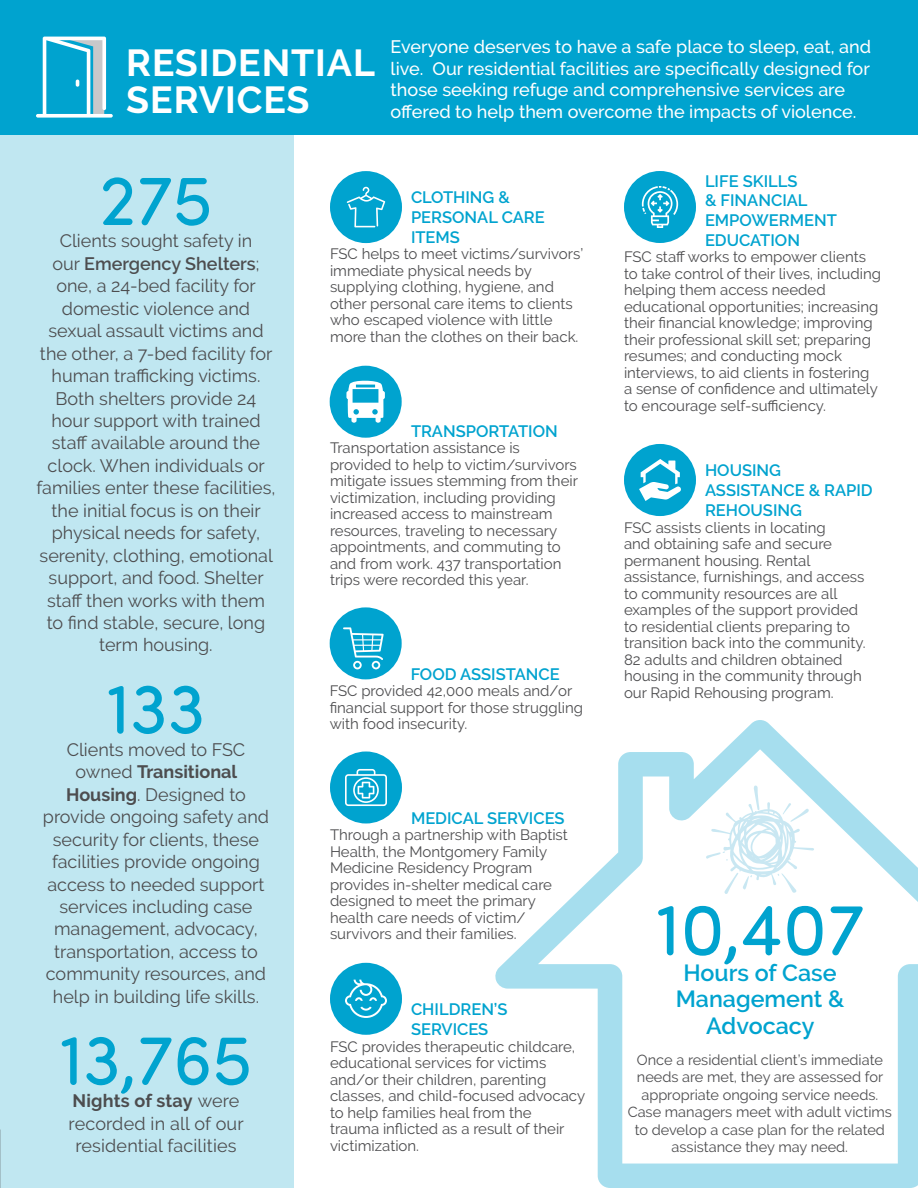
<style>
.page{position:relative;width:918px;height:1188px;background:#fff}
.page>*{position:absolute;margin:0;border:0;box-sizing:border-box;transform-origin:0 0}
.t1{font:74.4px "Sofia Pro Soft";color:#00a3cf}
.t2{font:72px "Sofia Pro Soft";color:#00a3cf}
.t3{font:700 37.5px/37.5px "Raleway";letter-spacing:.025em;color:#fff}
.t4{font:600 23.25px/26.2px "Raleway";color:#00a3cf;text-align:center}
.t5{font:18px/22.5px "Raleway";color:#4d4d4f;text-align:center}
.t6{font:500 18px/21.6px "Raleway";color:#fff}
.t7{font:600 16.5px/19.8px "Raleway";color:#00a3cf}
.t8{font:15px/16.5px "Raleway";color:#4d4d4f}
.t9{font:14.55px/17.4px "Raleway";color:#4d4d4f;text-align:center}
.s1{font-weight:600}
.s2{font-weight:700}
</style>
<div class="page">
<div style="left:0;top:0;width:918px;height:135px;background:#00a3cf"></div>
<div style="left:0;top:135px;width:294px;height:1053px;background:#c0e7f1"></div>
<svg style="left:36px;top:37px;width:77px;height:81px"></svg>
<div style="left:624px;top:171px;width:72px;height:72px;background:#00a3cf;border-radius:50%"></div>
<svg style="left:642px;top:186px;width:36px;height:42px"></svg>
<div style="left:330px;top:366px;width:72px;height:72px;background:#00a3cf;border-radius:50%"></div>
<svg style="left:346px;top:380px;width:39px;height:43px"></svg>
<div style="left:624px;top:444px;width:72px;height:72px;background:#00a3cf;border-radius:50%"></div>
<svg style="left:639px;top:459px;width:42px;height:42px"></svg>
<div style="left:330px;top:607px;width:72px;height:72px;background:#00a3cf;border-radius:50%"></div>
<svg style="left:343px;top:627px;width:41px;height:42px"></svg>
<div style="left:330px;top:171px;width:72px;height:72px;background:#00a3cf;border-radius:50%"></div>
<svg style="left:347px;top:187px;width:38px;height:40px"></svg>
<div style="left:330px;top:752px;width:72px;height:72px;background:#00a3cf;border-radius:50%"></div>
<svg style="left:345px;top:769px;width:42px;height:37px"></svg>
<div style="left:330px;top:963px;width:72px;height:72px;background:#00a3cf;border-radius:50%"></div>
<svg style="left:345px;top:980px;width:42px;height:38px"></svg>
<svg style="left:495px;top:720px;width:423px;height:468px"></svg>
<h3 class="t3" style="left:126px;top:44px;width:250px">RESIDENTIAL<br>SERVICES</h3>
<p class="t6" style="left:391px;top:36px;width:482px">Everyone deserves to have a safe place to sleep, eat, and live. Our residential facilities are specifically designed for those seeking refuge and comprehensive services are offered to help them overcome the impacts of violence.</p>
<h2 class="t2" style="left:99px;top:151px;width:115px">275</h2>
<p class="t5" style="left:36px;top:230px;width:241px">Clients sought safety in<br>our <span class="s1">Emergency Shelters</span>; one, a 24-bed facility for domestic violence and sexual assault victims and the other, a 7-bed facility for human trafficking victims.<br>Both shelters provide 24 hour support with trained staff available around the clock. When individuals or families enter these facilities, the initial focus is on their physical needs for safety, serenity, clothing, emotional support, and food. Shelter staff then works with them<br>to find stable, secure, long term housing.</p>
<h2 class="t2" style="left:106px;top:660px;width:101px">133</h2>
<p class="t5" style="left:43px;top:738px;width:228px">Clients moved to FSC owned <span class="s2">Transitional<br>Housing</span>. Designed to provide ongoing safety and security for clients, these facilities provide ongoing access to needed support services including case management, advocacy, transportation, access to community resources, and help in building life skills.</p>
<h2 class="t2" style="left:60px;top:1011px;width:194px">13,765</h2>
<p class="t5" style="left:69px;top:1089px;width:177px"><span class="s2">Nights of stay</span> were recorded in all of our residential facilities</p>
<p class="t7" style="left:411px;top:188px;width:135px">CLOTHING &amp;<br>PERSONAL CARE<br>ITEMS</p>
<p class="t8" style="left:330px;top:246px;width:255px">FSC helps to meet victims/survivors’ immediate physical needs by supplying clothing, hygiene, and other personal care items to clients who escaped violence with little more than the clothes on their back.</p>
<p class="t7" style="left:411px;top:421px;width:148px">TRANSPORTATION</p>
<p class="t8" style="left:330px;top:439px;width:250px">Transportation assistance is provided to help to victim/survivors mitigate issues stemming from their victimization, including providing increased access to mainstream resources, traveling to necessary appointments, and commuting to and from work. 437 transportation trips were recorded this year.</p>
<p class="t7" style="left:411px;top:664px;width:151px">FOOD ASSISTANCE</p>
<p class="t8" style="left:330px;top:682px;width:255px">FSC provided 42,000 meals and/or financial support for those struggling with food insecurity.</p>
<p class="t7" style="left:411px;top:808px;width:155px">MEDICAL SERVICES</p>
<p class="t8" style="left:330px;top:826px;width:239px">Through a partnership with Baptist<br>Health, the Montgomery Family<br>Medicine Residency Program provides in-shelter medical care designed to meet the primary health care needs of victim/ survivors and their families.</p>
<p class="t7" style="left:411px;top:1000px;width:98px">CHILDREN’S<br>SERVICES</p>
<p class="t8" style="left:330px;top:1038px;width:257px">FSC provides therapeutic childcare, educational services for victims and/or their children, parenting classes, and child-focused advocacy to help families heal from the<br>trauma inflicted as a result of their victimization.</p>
<p class="t7" style="left:705px;top:171px;width:133px">LIFE SKILLS<br>&amp; FINANCIAL<br>EMPOWERMENT<br>EDUCATION</p>
<p class="t8" style="left:624px;top:249px;width:259px">FSC staff works to empower clients to take control of their lives, including helping them access needed educational opportunities; increasing their financial knowledge; improving their professional skill set; preparing resumes; and conducting mock interviews, to aid clients in fostering a sense of confidence and ultimately to encourage self-sufficiency.</p>
<p class="t7" style="left:705px;top:461px;width:169px">HOUSING<br>ASSISTANCE &amp; RAPID<br>REHOUSING</p>
<p class="t8" style="left:624px;top:519px;width:243px">FSC assists clients in locating<br>and obtaining safe and secure permanent housing. Rental assistance, furnishings, and access to community resources are all examples of the support provided to residential clients preparing to transition back into the community.<br>82 adults and children obtained housing in the community through our Rapid Rehousing program.</p>
<h1 class="t1" style="left:656px;top:879px;width:210px">10,407</h1>
<h3 class="t4" style="left:676px;top:960px;width:170px">Hours of Case<br>Management &amp;<br>Advocacy</h3>
<p class="t9" style="left:628px;top:1051px;width:266px">Once a residential client’s immediate needs are met, they are assessed for appropriate ongoing service needs.<br>Case managers meet with adult victims to develop a case plan for the related assistance they may need.</p>
</div>
